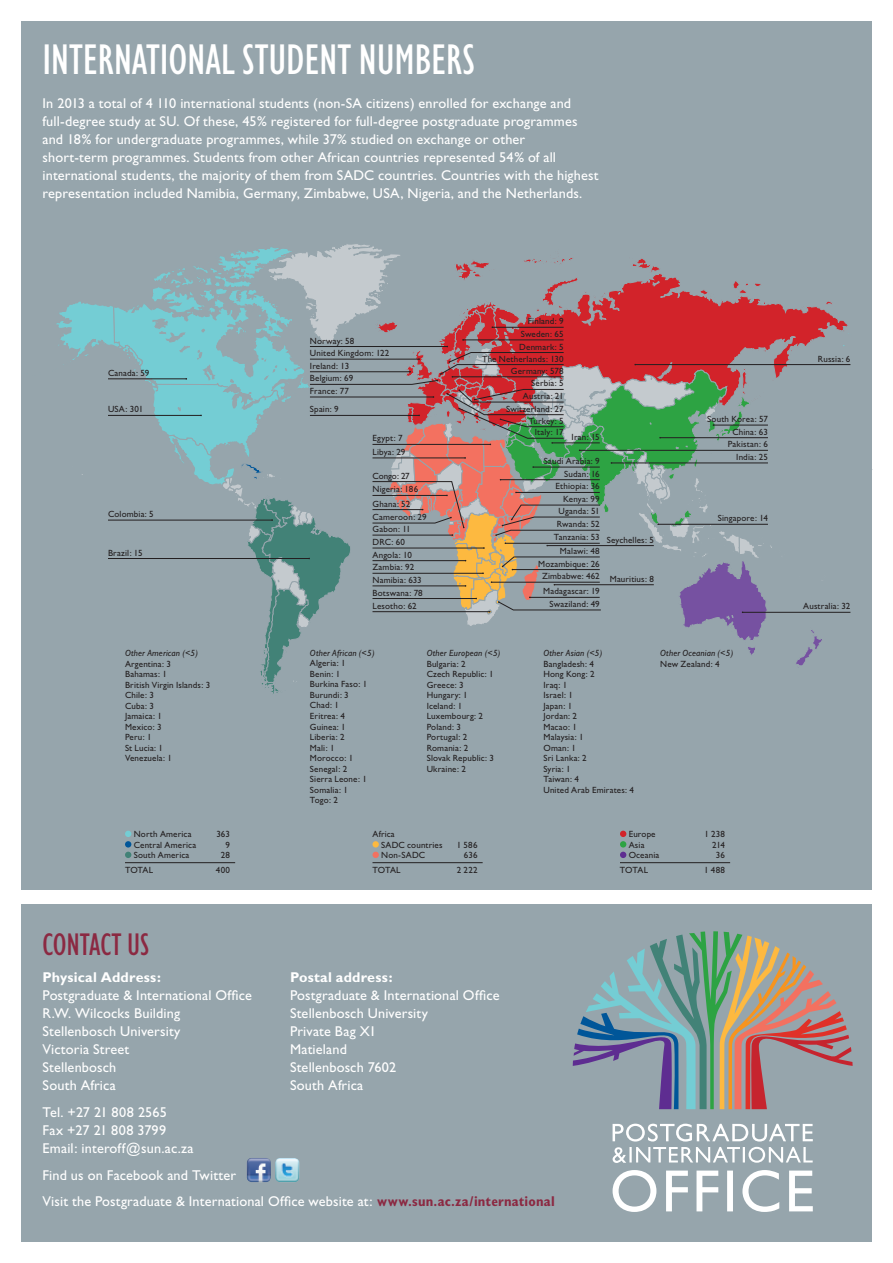
<style>
.page{position:relative;width:893px;height:1263px;background:#fff}
.page>*{position:absolute;margin:0;border:0;box-sizing:border-box;transform-origin:0 0}
.t1{font:condensed 44.4px "Gill Sans";letter-spacing:-.005em;color:#fff}
.t2{font:condensed 32.4px "Gill Sans";color:#8b2942}
.t3{font:14.25px/18px "Gill Sans";letter-spacing:.01em;color:#fff}
.t4{font:700 14.25px "Gill Sans";letter-spacing:.015em;color:#fff}
.t5{font:9px/10.5px "Gill Sans";letter-spacing:.015em;color:#231f20}
.t6{font:italic 9px "Gill Sans";letter-spacing:.015em;color:#231f20}
.s1{font-weight:700;font-stretch:condensed;color:#8b2942}
</style>
<div class="page">
<div style="left:21px;top:21px;width:851px;height:869px;background:#96a5ac"></div>
<svg style="left:56px;top:305px;width:16px;height:44px"></svg>
<div style="left:21px;top:905px;width:851px;height:337px;background:#96a5ac"></div>
<hr style="left:372px;top:862px;width:111px;height:1px;background:#231f20">
<div style="left:372px;top:841px;width:7px;height:6px;background:#fdb940;border-radius:50%"></div>
<div style="left:372px;top:852px;width:7px;height:6px;background:#f37160;border-radius:50%"></div>
<hr style="left:620px;top:862px;width:110px;height:1px;background:#231f20">
<svg style="left:620px;top:831px;width:6px;height:27px"></svg>
<hr style="left:125px;top:862px;width:110px;height:1px;background:#231f20">
<svg style="left:125px;top:831px;width:6px;height:27px"></svg>
<img style="left:247px;top:1158px;width:24px;height:24px">
<img style="left:275px;top:1158px;width:24px;height:24px">
<svg style="left:72px;top:244px;width:779px;height:450px"></svg>
<svg style="left:573px;top:931px;width:280px;height:178px"></svg>
<svg style="left:613px;top:1170px;width:200px;height:42px"></svg>
<svg style="left:613px;top:1124px;width:200px;height:17px"></svg>
<svg style="left:613px;top:1147px;width:200px;height:16px"></svg>
<h1 class="t1" style="left:43px;top:35px;width:278px">INTERNATIONAL STU DENTNU</h1>
<h1 class="t1" style="left:394px;top:35px;width:80px">MBERS</h1>
<p class="t3" style="left:43px;top:95px;width:558px">In 2013 a total of 4 110 international students (non-SA citizens) enrolled for exchange and full-degree study at SU. Of these, 45% registered for full-degree postgraduate programmes and 18% for undergraduate programmes, while 37% studied on exchange or other<br>short-term programmes. Students from other African countries represented 54% of all international students, the majority of them from SADC countries. Countries with the highest representation included Namibia, Germany, Zimbabwe, USA, Nigeria, and the Netherlands.</p>
<p class="t5" style="left:528px;top:316px;width:37px">Finland: 9</p>
<p class="t5" style="left:108px;top:368px;width:43px">Canada: 59</p>
<p class="t5" style="left:108px;top:404px;width:37px">USA: 301</p>
<p class="t5" style="left:310px;top:335px;width:46px">Norway: 58</p>
<p class="t5" style="left:310px;top:347px;width:81px;line-height:12.6px">United Kingdom: 122<br>Ireland: 13</p>
<p class="t5" style="left:310px;top:382px;width:41px;line-height:18.5px">France: 77<br>Spain: 9</p>
<p class="t5" style="left:310px;top:373px;width:45px">Belgium: 69</p>
<p class="t5" style="left:372px;top:432px;width:34px;line-height:13.5px">Egypt: 7<br>Libya: 29</p>
<p class="t5" style="left:521px;top:329px;width:44px">Sweden: 65</p>
<p class="t5" style="left:482px;top:353px;width:83px">The Netherlands: 130</p>
<p class="t5" style="left:818px;top:353px;width:34px">Russia: 6</p>
<p class="t5" style="left:519px;top:341px;width:46px">Denmark: 5</p>
<p class="t5" style="left:506px;top:365px;width:59px;line-height:12.3px;text-align:right">Germany: 578<br>Serbia: 5<br>Austria: 21<br>Switzerland: 27<br>Turkey: 5<br>Italy: 17</p>
<p class="t5" style="left:572px;top:432px;width:30px">Iran: 15</p>
<p class="t5" style="left:544px;top:456px;width:57px">Saudi Arabia: 9</p>
<p class="t5" style="left:707px;top:414px;width:62px">South Korea: 57</p>
<p class="t5" style="left:736px;top:452px;width:33px">India: 25</p>
<p class="t5" style="left:728px;top:425px;width:42px;line-height:12.6px;text-align:center">China: 63<br>Pakistan: 6</p>
<p class="t5" style="left:372px;top:470px;width:39px">Congo: 27</p>
<p class="t5" style="left:564px;top:468px;width:37px">Sudan: 16</p>
<p class="t5" style="left:372px;top:484px;width:47px">Nigeria: 186</p>
<p class="t5" style="left:372px;top:498px;width:39px">Ghana: 52</p>
<p class="t5" style="left:108px;top:509px;width:47px">Colombia: 5</p>
<p class="t5" style="left:108px;top:547px;width:36px">Brazil: 15</p>
<p class="t5" style="left:372px;top:548px;width:43px;line-height:12.6px">Angola: 10<br>Zambia: 92</p>
<p class="t5" style="left:372px;top:512px;width:56px">Cameroon: 29</p>
<p class="t5" style="left:372px;top:524px;width:40px">Gabon: 11</p>
<p class="t5" style="left:372px;top:537px;width:34px">DRC: 60</p>
<p class="t5" style="left:372px;top:573px;width:52px;line-height:12.9px;text-align:justify">Namibia: 633<br>Botswana: 78<br>Lesotho: 62</p>
<p class="t5" style="left:555px;top:481px;width:46px">Ethiopia: 36</p>
<p class="t5" style="left:563px;top:494px;width:38px">Kenya: 99</p>
<p class="t5" style="left:559px;top:506px;width:43px">Uganda: 51</p>
<p class="t5" style="left:557px;top:519px;width:44px">Rwanda: 52</p>
<p class="t5" style="left:554px;top:532px;width:47px">Tanzania: 53</p>
<p class="t5" style="left:607px;top:534px;width:49px">Seychelles: 5</p>
<p class="t5" style="left:560px;top:546px;width:41px">Malawi: 48</p>
<p class="t5" style="left:542px;top:571px;width:59px">Zimbabwe: 462</p>
<p class="t5" style="left:550px;top:599px;width:52px">Swaziland: 49</p>
<p class="t5" style="left:538px;top:558px;width:63px">Mozambique: 26</p>
<p class="t5" style="left:543px;top:586px;width:58px">Madagascar: 19</p>
<p class="t5" style="left:610px;top:573px;width:46px">Mauritius: 8</p>
<p class="t5" style="left:718px;top:513px;width:52px">Singapore: 14</p>
<p class="t5" style="left:803px;top:601px;width:49px">Australia: 32</p>
<p class="t6" style="left:125px;top:648px;width:75px">Other American (&lt;5)</p>
<p class="t5" style="left:125px;top:658px;width:87px">Argentina: 3<br>Bahamas: 1<br>British Virgin Islands: 3<br>Chile: 3<br>Cuba: 3<br>Jamaica: 1<br>Mexico: 3<br>Peru: 1<br>St Lucia: 1<br>Venezuela: 1</p>
<p class="t5" style="left:134px;top:829px;width:59px">North America</p>
<p class="t5" style="left:216px;top:829px;width:15px">363</p>
<p class="t5" style="left:134px;top:839px;width:64px">Central America</p>
<p class="t5" style="left:226px;top:839px;width:6px">9</p>
<p class="t5" style="left:134px;top:850px;width:57px">South America</p>
<p class="t5" style="left:221px;top:850px;width:11px">28</p>
<p class="t5" style="left:125px;top:864px;width:30px">TOTAL</p>
<p class="t5" style="left:216px;top:864px;width:16px">400</p>
<p class="t6" style="left:310px;top:648px;width:66px">Other African (&lt;5)</p>
<p class="t5" style="left:310px;top:658px;width:59px">Algeria: 1<br>Benin: 1<br>Burkina Faso: 1<br>Burundi: 3<br>Chad: 1<br>Eritrea: 4<br>Guinea: 1<br>Liberia: 2<br>Mali: 1<br>Morocco: 1<br>Senegal: 2<br>Sierra Leone: 1<br>Somalia: 1<br>Togo: 2</p>
<p class="t6" style="left:427px;top:648px;width:75px">Other European (&lt;5)</p>
<p class="t5" style="left:427px;top:658px;width:69px">Bulgaria: 2<br>Czech Republic: 1<br>Greece: 3<br>Hungary: 1<br>Iceland: 1<br>Luxembourg: 2<br>Poland: 3<br>Portugal: 2<br>Romania: 2<br>Slovak Republic: 3<br>Ukraine: 2</p>
<p class="t5" style="left:381px;top:829px;width:63px;text-indent:-9px">Africa<br>SADC countries</p>
<p class="t5" style="left:457px;top:839px;width:22px">1 586</p>
<p class="t5" style="left:381px;top:850px;width:46px">Non-SADC</p>
<p class="t5" style="left:464px;top:850px;width:15px">636</p>
<p class="t5" style="left:372px;top:864px;width:30px">TOTAL</p>
<p class="t5" style="left:457px;top:864px;width:22px">2 222</p>
<h2 class="t2" style="left:43px;top:927px;width:69px">CONTACTUS</h2>
<h3 class="t4" style="left:43px;top:969px;width:120px">Physical Address:</h3>
<h3 class="t4" style="left:290px;top:969px;width:104px">Postal address:</h3>
<h3 class="t3" style="left:43px;top:986px;width:211px">Postgraduate &amp; International Office</h3>
<h3 class="t3" style="left:290px;top:986px;width:211px">Postgraduate &amp; International Office</h3>
<h3 class="t3" style="left:43px;top:1004px;width:139px">R.W. Wilcocks Building</h3>
<h3 class="t3" style="left:290px;top:1004px;width:139px">Stellenbosch University</h3>
<h3 class="t3" style="left:43px;top:1022px;width:139px">Stellenbosch University</h3>
<h3 class="t3" style="left:290px;top:1022px;width:88px">Private Bag X1</h3>
<h3 class="t3" style="left:43px;top:1040px;width:88px">Victoria Street</h3>
<h3 class="t3" style="left:290px;top:1040px;width:58px">Matieland</h3>
<h3 class="t3" style="left:43px;top:1058px;width:75px">Stellenbosch</h3>
<h3 class="t3" style="left:290px;top:1058px;width:108px">Stellenbosch 7602</h3>
<h3 class="t3" style="left:43px;top:1076px;width:75px">South Africa</h3>
<h3 class="t3" style="left:290px;top:1076px;width:75px">South Africa</h3>
<h3 class="t3" style="left:43px;top:1103px;width:152px">Tel. +27 21 808 2565<br>Fax +27 21 808 3799<br>Email: interoff@sun.ac.za</h3>
<h3 class="t3" style="left:43px;top:1166px;width:195px">Find us on Facebook and Twitter</h3>
<p class="t6" style="left:543px;top:648px;width:61px">Other Asian (&lt;5)</p>
<p class="t5" style="left:543px;top:658px;width:92px">Bangladesh: 4<br>Hong Kong: 2<br>Iraq: 1<br>Israel: 1<br>Japan: 1<br>Jordan: 2<br>Macao: 1<br>Malaysia: 1<br>Oman: 1<br>Sri Lanka: 2<br>Syria: 1<br>Taiwan: 4<br>United Arab Emirates: 4</p>
<p class="t6" style="left:660px;top:648px;width:75px">Other Oceanian (&lt;5)</p>
<p class="t5" style="left:660px;top:658px;width:61px">New Zealand: 4</p>
<p class="t5" style="left:629px;top:829px;width:28px">Europe</p>
<p class="t5" style="left:704px;top:829px;width:22px">1 238</p>
<p class="t5" style="left:629px;top:839px;width:17px">Asia</p>
<p class="t5" style="left:712px;top:839px;width:14px">214</p>
<p class="t5" style="left:629px;top:850px;width:32px">Oceania</p>
<p class="t5" style="left:716px;top:850px;width:11px">36</p>
<p class="t5" style="left:620px;top:864px;width:30px">TOTAL</p>
<p class="t5" style="left:704px;top:864px;width:22px">1 488</p>
<h3 class="t3" style="left:43px;top:1193px;width:514px">Visit the Postgraduate &amp; International Office website at: <span class="s1">www.sun.ac.za/international</span></h3>
</div>
